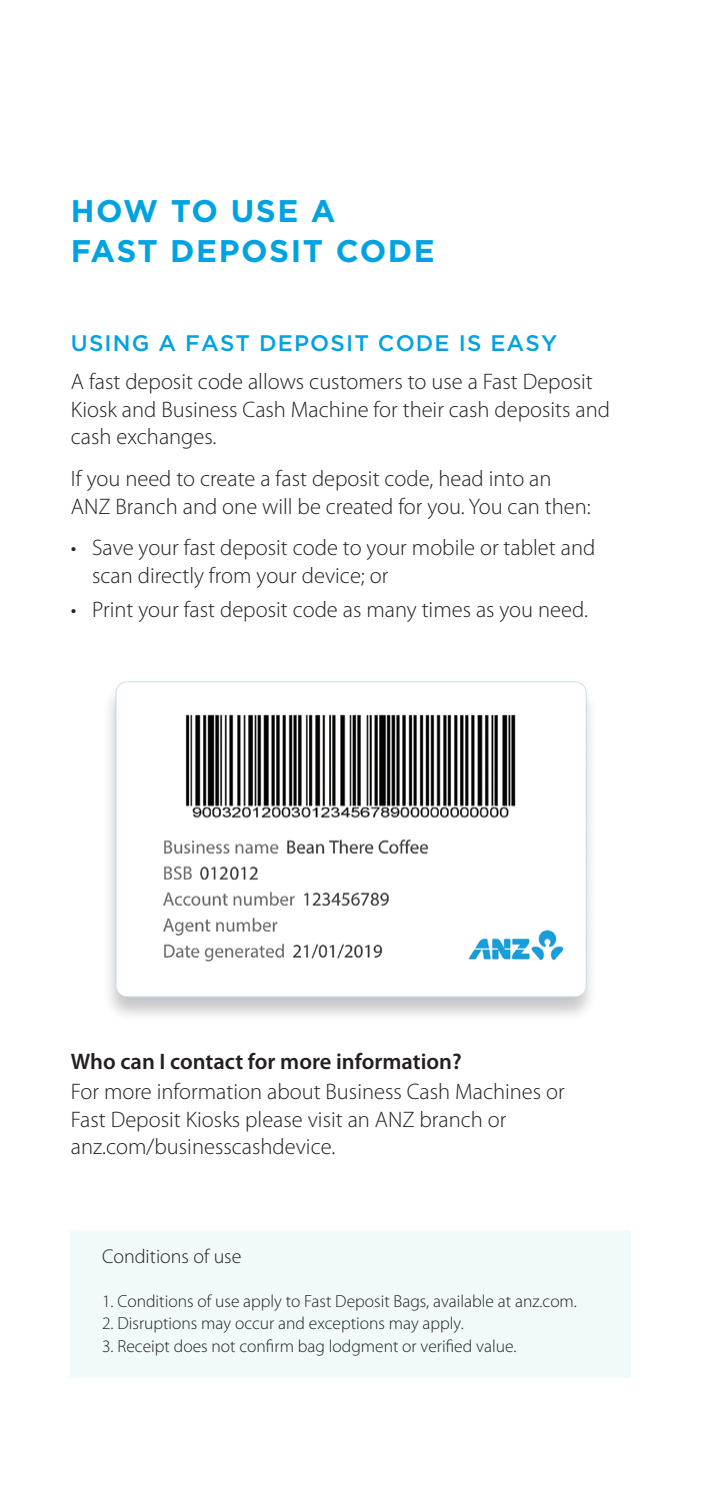
<style>
.page{position:relative;width:702px;height:1489px;background:#fff}
.page>*{position:absolute;margin:0;border:0;box-sizing:border-box;transform-origin:0 0}
.t1{font:700 31.25px/40px "Gotham";letter-spacing:.05em;color:#00a2e1}
.t2{font:300 22.5px/27.5px "Myriad Pro";color:#231f20}
.t3{font:600 22.5px "Myriad Pro";color:#231f20}
.t4{font:500 22.5px "Gotham";letter-spacing:.05em;color:#00a2e1}
.t5{font:300 20px "Myriad Pro";color:#231f20}
.t6{font:300 17.5px "Myriad Pro";color:#231f20}
</style>
<div class="page">
<div style="left:102px;top:682px;width:496px;height:341px;background:#231f20;opacity:.25"></div>
<img style="left:104px;top:681px;width:493px;height:324px">
<div style="left:71px;top:1230px;width:560px;height:147px;background:#f1f9fa"></div>
<h1 class="t1" style="left:71px;top:191px;width:365px">HOW TO USE A<br>FAST DEPOSIT CODE</h1>
<p class="t4" style="left:71px;top:330px;width:487px">USING A FAST DEPOSIT CODE IS EASY</p>
<p class="t2" style="left:71px;top:368px;width:540px">A fast deposit code allows customers to use a Fast Deposit<br>Kiosk and Business Cash Machine for their cash deposits and cash exchanges.</p>
<p class="t2" style="left:71px;top:465px;width:521px">If you need to create a fast deposit code, head into an<br>ANZ Branch and one will be created for you. You can then:</p>
<p class="t2" style="left:92px;top:534px;width:504px;text-indent:-21px">• Save your fast deposit code to your mobile or tablet and scan directly from your device; or</p>
<p class="t2" style="left:71px;top:596px;width:518px">• Print your fast deposit code as many times as you need.</p>
<p class="t3" style="left:71px;top:1047px;width:392px">Who can I contact for more information?</p>
<p class="t2" style="left:71px;top:1078px;width:495px">For more information about Business Cash Machines or<br>Fast Deposit Kiosks please visit an ANZ branch or anz.com/businesscashdevice.</p>
<p class="t5" style="left:102px;top:1245px;width:141px">Conditions of use</p>
<p class="t6" style="left:102px;top:1291px;width:476px">1. Conditions of use apply to Fast Deposit Bags, available at anz.com.</p>
<p class="t6" style="left:102px;top:1313px;width:363px">2. Disruptions may occur and exceptions may apply.</p>
<p class="t6" style="left:102px;top:1336px;width:416px">3. Receipt does not confirm bag lodgment or verified value.</p>
</div>
